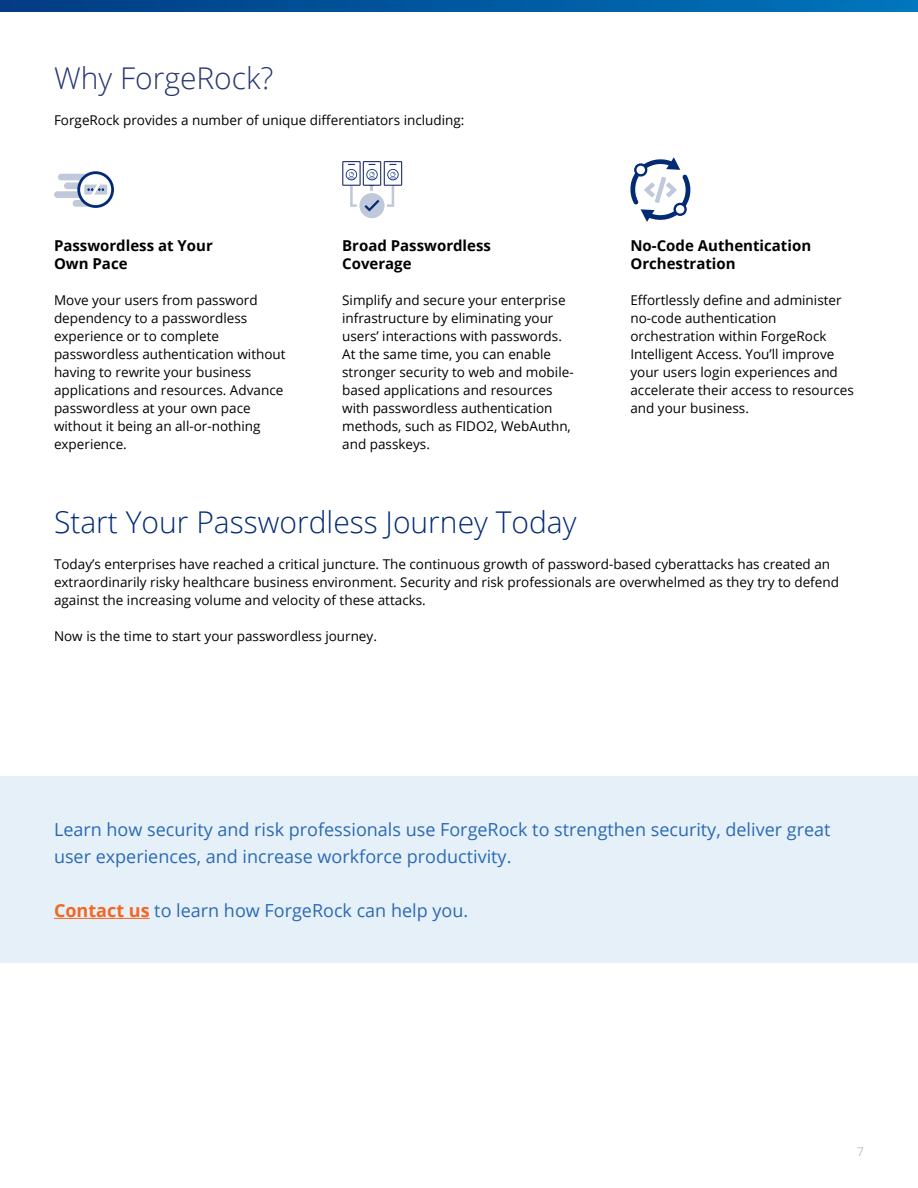
<style>
.page{position:relative;width:918px;height:1188px;background:#fff}
.page>*{position:absolute;margin:0;border:0;box-sizing:border-box;transform-origin:0 0}
.t1{font:300 30px "Open Sans";color:#032b75}
.t2{font:300 30px "Open Sans";color:#253571}
.t3{font:18px/27px "Open Sans";color:#2a6ab4}
.t4{font:700 15px/18px "Open Sans";color:#000}
.t5{font:13.5px/18px "Open Sans";color:#000}
.t6{font:12px "Open Sans";color:#bfc0c1}
.s1{font-weight:700;color:#f26722}
</style>
<div class="page">
<svg style="left:0;top:0;width:918px;height:12px;background:#00589e"></svg>
<div style="left:0;top:776px;width:918px;height:186px;background:#e6f0f9"></div>
<hr style="left:54px;top:918px;width:96px;height:1px;background:#f26722">
<svg style="left:630px;top:157px;width:61px;height:65px"></svg>
<div style="left:359px;top:193px;width:26px;height:25px;background:#bfc9db;border-radius:50%"></div>
<svg style="left:342px;top:161px;width:60px;height:51px"></svg>
<svg style="left:54px;top:171px;width:60px;height:37px"></svg>
<h1 class="t2" style="left:54px;top:58px;width:221px">Why ForgeRock?</h1>
<p class="t5" style="left:54px;top:111px;width:412px">ForgeRock provides a number of unique differentiators including:</p>
<p class="t4" style="left:54px;top:237px;width:160px">Passwordless at Your<br>Own Pace</p>
<p class="t5" style="left:54px;top:291px;width:233px">Move your users from password dependency to a passwordless experience or to complete passwordless authentication without having to rewrite your business applications and resources. Advance passwordless at your own pace without it being an all-or-nothing experience.</p>
<p class="t4" style="left:342px;top:237px;width:150px">Broad Passwordless<br>Coverage</p>
<p class="t5" style="left:342px;top:291px;width:233px">Simplify and secure your enterprise infrastructure by eliminating your users’ interactions with passwords.<br>At the same time, you can enable stronger security to web and mobile&shy;based applications and resources with passwordless authentication methods, such as FIDO2, WebAuthn, and passkeys.</p>
<p class="t4" style="left:630px;top:237px;width:182px">No-Code Authentication<br>Orchestration</p>
<p class="t5" style="left:630px;top:291px;width:225px">Effortlessly define and administer no-code authentication orchestration within ForgeRock<br>Intelligent Access. You’ll improve your users login experiences and accelerate their access to resources and your business.</p>
<h1 class="t1" style="left:54px;top:502px;width:524px">Start Your Passwordless Journey Today</h1>
<p class="t5" style="left:54px;top:555px;width:787px">Today’s enterprises have reached a critical juncture. The continuous growth of password-based cyberattacks has created an extraordinarily risky healthcare business environment. Security and risk professionals are overwhelmed as they try to defend against the increasing volume and velocity of these attacks.</p>
<p class="t5" style="left:54px;top:627px;width:324px">Now is the time to start your passwordless journey.</p>
<h2 class="t3" style="left:54px;top:816px;width:778px">Learn how security and risk professionals use ForgeRock to strengthen security, deliver great user experiences, and increase workforce productivity.</h2>
<h2 class="t3" style="left:54px;top:897px;width:416px"><span class="s1">Contact us</span> to learn how ForgeRock can help you.</h2>
<p class="t6" style="left:857px;top:1143px;width:8px">7</p>
</div>
